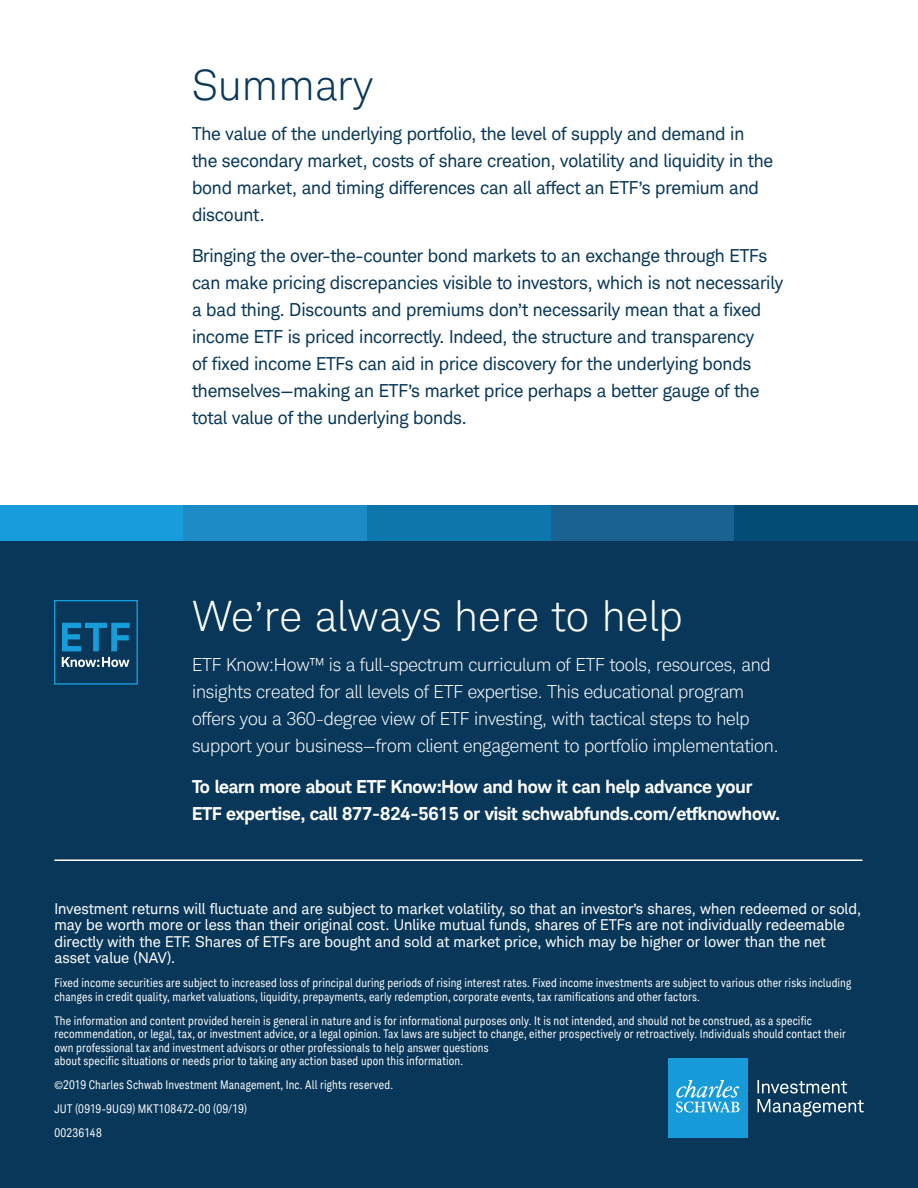
<style>
.page{position:relative;width:918px;height:1188px;background:#fff}
.page>*{position:absolute;margin:0;border:0;box-sizing:border-box;transform-origin:0 0}
.t1{font:300 42px "Charles Modern";letter-spacing:.015em;color:#fff}
.t2{font:300 42px "Charles Modern";letter-spacing:.015em;color:#083759}
.t3{font:18px/27px "Charles Modern";letter-spacing:-.01em;color:#083759}
.t4{font:300 18px/27px "Charles Modern";letter-spacing:-.01em;color:#fff}
.t5{font:700 18px/27px "Charles Modern";letter-spacing:-.01em;color:#fff}
.t6{font:15px/16.5px "Charles Modern";color:#fff}
.t7{font:condensed 12px/13.5px "Charles Modern";letter-spacing:.015em;color:#fff}
</style>
<div class="page">
<div style="left:0;top:505px;width:918px;height:683px;background:#083759"></div>
<div style="left:668px;top:1058px;width:80px;height:80px;background:#169bd8"></div>
<svg style="left:676px;top:1080px;width:64px;height:33px"></svg>
<svg style="left:757px;top:1080px;width:107px;height:37px"></svg>
<div style="left:54px;top:600px;width:84px;height:85px;border:1px solid #179eda"></div>
<svg style="left:62px;top:657px;width:67px;height:10px"></svg>
<svg style="left:62px;top:623px;width:68px;height:28px"></svg>
<hr style="left:54px;top:860px;width:808px;height:1px;background:#fff">
<div style="left:0;top:505px;width:184px;height:36px;background:#179eda"></div>
<div style="left:184px;top:505px;width:183px;height:36px;background:#1d8bc6"></div>
<div style="left:367px;top:505px;width:184px;height:36px;background:#0e76aa"></div>
<div style="left:551px;top:505px;width:184px;height:36px;background:#196291"></div>
<div style="left:735px;top:505px;width:183px;height:36px;background:#034c75"></div>
<h1 class="t2" style="left:192px;top:60px;width:182px">Summary</h1>
<h2 class="t3" style="left:192px;top:120px;width:583px">The value of the underlying portfolio, the level of supply and demand in the secondary market, costs of share creation, volatility and liquidity in the bond market, and timing differences can all affect an ETF’s premium and discount.</h2>
<p class="t3" style="left:192px;top:242px;width:593px">Bringing the over-the-counter bond markets to an exchange through ETFs can make pricing discrepancies visible to investors, which is not necessarily a bad thing. Discounts and premiums don’t necessarily mean that a fixed income ETF is priced incorrectly. Indeed, the structure and transparency<br>of fixed income ETFs can aid in price discovery for the underlying bonds themselves—making an ETF’s market price perhaps a better gauge of the total value of the underlying bonds.</p>
<h1 class="t1" style="left:192px;top:591px;width:492px">We’re always here to help</h1>
<p class="t4" style="left:192px;top:651px;width:588px">ETF Know:How™ is a full-spectrum curriculum of ETF tools, resources, and insights created for all levels of ETF expertise. This educational program offers you a 360-degree view of ETF investing, with tactical steps to help support your business—from client engagement to portfolio implementation.</p>
<h2 class="t5" style="left:192px;top:773px;width:590px">To learn more about ETF Know:How and how it can help advance your<br>ETF expertise, call 877-824-5615 or visit schwabfunds.com/etfknowhow.</h2>
<p class="t6" style="left:54px;top:900px;width:808px">Investment returns will fluctuate and are subject to market volatility, so that an investor’s shares, when redeemed or sold, may be worth more or less than their original cost. Unlike mutual funds, shares of ETFs are not individually redeemable directly with the ETF. Shares of ETFs are bought and sold at market price, which may be higher or lower than the net asset value (NAV).</p>
<p class="t7" style="left:54px;top:976px;width:798px">Fixed income securities are subject to increased loss of principal during periods of rising interest rates. Fixed income investments are subject to various other risks including changes in credit quality, market valuations, liquidity, prepayments, early redemption, corporate events, tax ramifications and other factors.</p>
<p class="t7" style="left:54px;top:1014px;width:793px">The information and content provided herein is general in nature and is for informational purposes only. It is not intended, and should not be construed, as a specific recommendation, or legal, tax, or investment advice, or a legal opinion. Tax laws are subject to change, either prospectively or retroactively. Individuals should contact their own professional tax and investment advisors or other professionals to help answer questions<br>about specific situations or needs prior to taking any action based upon this information.</p>
<p class="t7" style="left:54px;top:1073px;width:340px;line-height:24px">©2019 Charles Schwab Investment Management, Inc. All rights reserved.<br>JUT (0919-9UG9) MKT108472-00 (09/19)<br>00236148</p>
</div>
